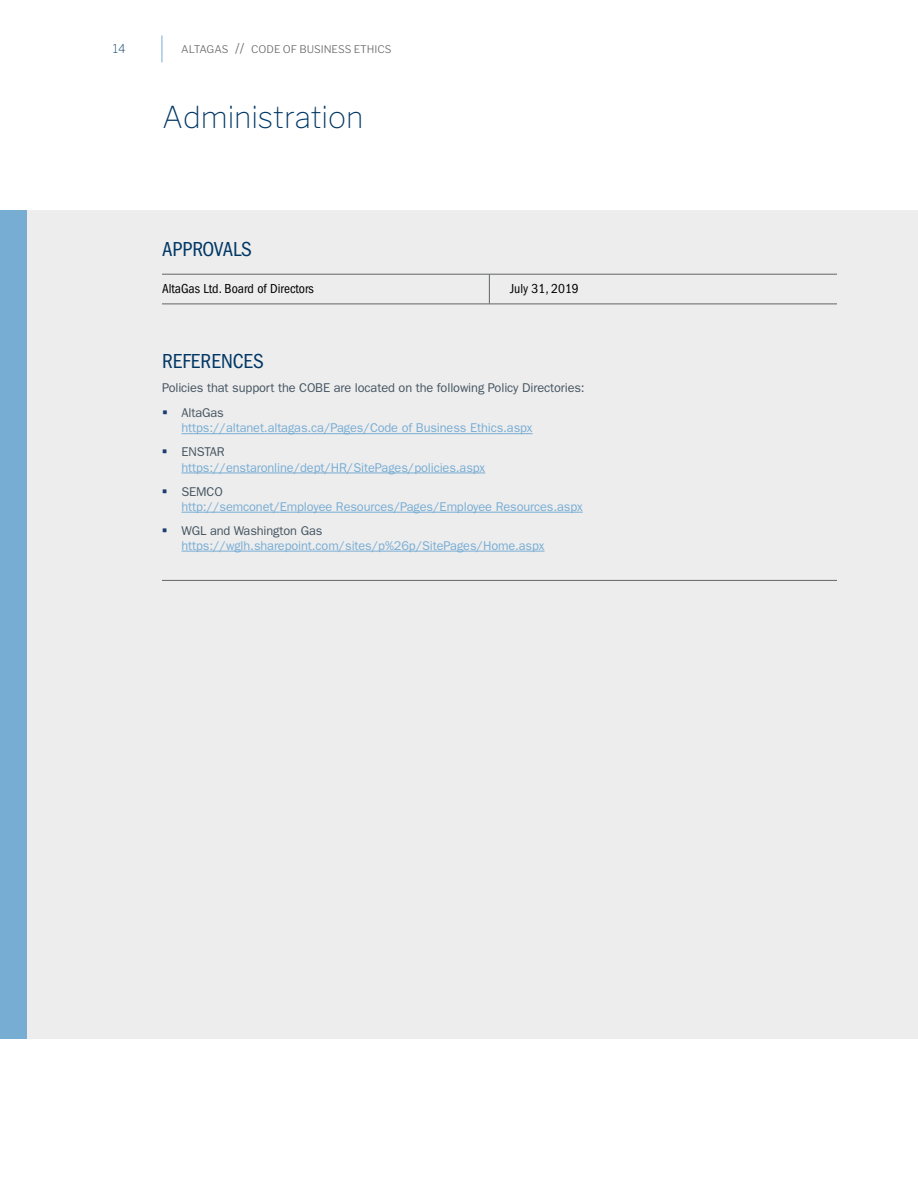
<style>
.page{position:relative;width:918px;height:1188px;background:#fff}
.page>*{position:absolute;margin:0;border:0;box-sizing:border-box;transform-origin:0 0}
.t1{font:100 30px "Libre Franklin";color:#003764}
.t2{font:condensed 21px "ITC Franklin Gothic Std";color:#003764}
.t3{font:condensed 13.5px "ITC Franklin Gothic Std";color:#000}
.t4{font:12.75px "ITC Franklin Gothic Std";letter-spacing:-.01em;color:#78add3}
.t5{font:12.75px/24.8px "ITC Franklin Gothic Std";letter-spacing:-.01em;color:#455560}
.t6{font:100 12px "Libre Franklin";color:#003764}
.t7{font:300 10.5px "Libre Franklin";color:#636466}
.s1{font-size:13.5px}
</style>
<div class="page">
<svg style="left:162px;top:36px;width:1px;height:26px"></svg>
<div style="left:0;top:211px;width:918px;height:828px;background:#ededee"></div>
<div style="left:0;top:211px;width:27px;height:828px;background:#78add3"></div>
<hr style="left:162px;top:274px;width:675px;height:1px;background:#636466">
<hr style="left:162px;top:304px;width:675px;height:1px;background:#636466">
<hr style="left:182px;top:433px;width:351px;height:1px;background:#78add3">
<hr style="left:182px;top:473px;width:303px;height:1px;background:#78add3">
<hr style="left:182px;top:512px;width:401px;height:1px;background:#78add3">
<hr style="left:182px;top:551px;width:363px;height:1px;background:#78add3">
<hr style="left:162px;top:580px;width:675px;height:1px;background:#636466">
<svg style="left:489px;top:274px;width:1px;height:29px"></svg>
<p class="t6" style="left:113px;top:42px;width:14px">14</p>
<p class="t7" style="left:181px;top:43px;width:212px">ALTAGAS <span class="s1">//</span> CODE OF BUSINESS ETHICS</p>
<h1 class="t1" style="left:162px;top:99px;width:203px">Administration</h1>
<h2 class="t2" style="left:162px;top:238px;width:92px">APPROVALS</h2>
<p class="t3" style="left:162px;top:281px;width:153px">AltaGas Ltd. Board of Directors</p>
<p class="t3" style="left:510px;top:281px;width:70px">July 31, 2019</p>
<h2 class="t2" style="left:162px;top:349px;width:103px">REFERENCES</h2>
<p class="t5" style="left:181px;top:376px;width:405px;text-indent:-19px">Policies that support the COBE are located on the following Policy Directories:<br>AltaGas</p>
<p class="t4" style="left:181px;top:421px;width:353px">https://altanet.altagas.ca/Pages/Code of Business Ethics.aspx</p>
<p class="t5" style="left:181px;top:440px;width:45px">ENSTAR</p>
<p class="t4" style="left:181px;top:460px;width:305px">https://enstaronline/dept/HR/SitePages/policies.aspx</p>
<p class="t5" style="left:181px;top:479px;width:43px">SEMCO</p>
<p class="t4" style="left:181px;top:499px;width:403px">http://semconet/Employee Resources/Pages/Employee Resources.aspx</p>
<p class="t5" style="left:181px;top:518px;width:142px">WGL and Washington Gas</p>
<p class="t4" style="left:181px;top:538px;width:365px">https://wglh.sharepoint.com/sites/p%26p/SitePages/Home.aspx</p>
</div>
